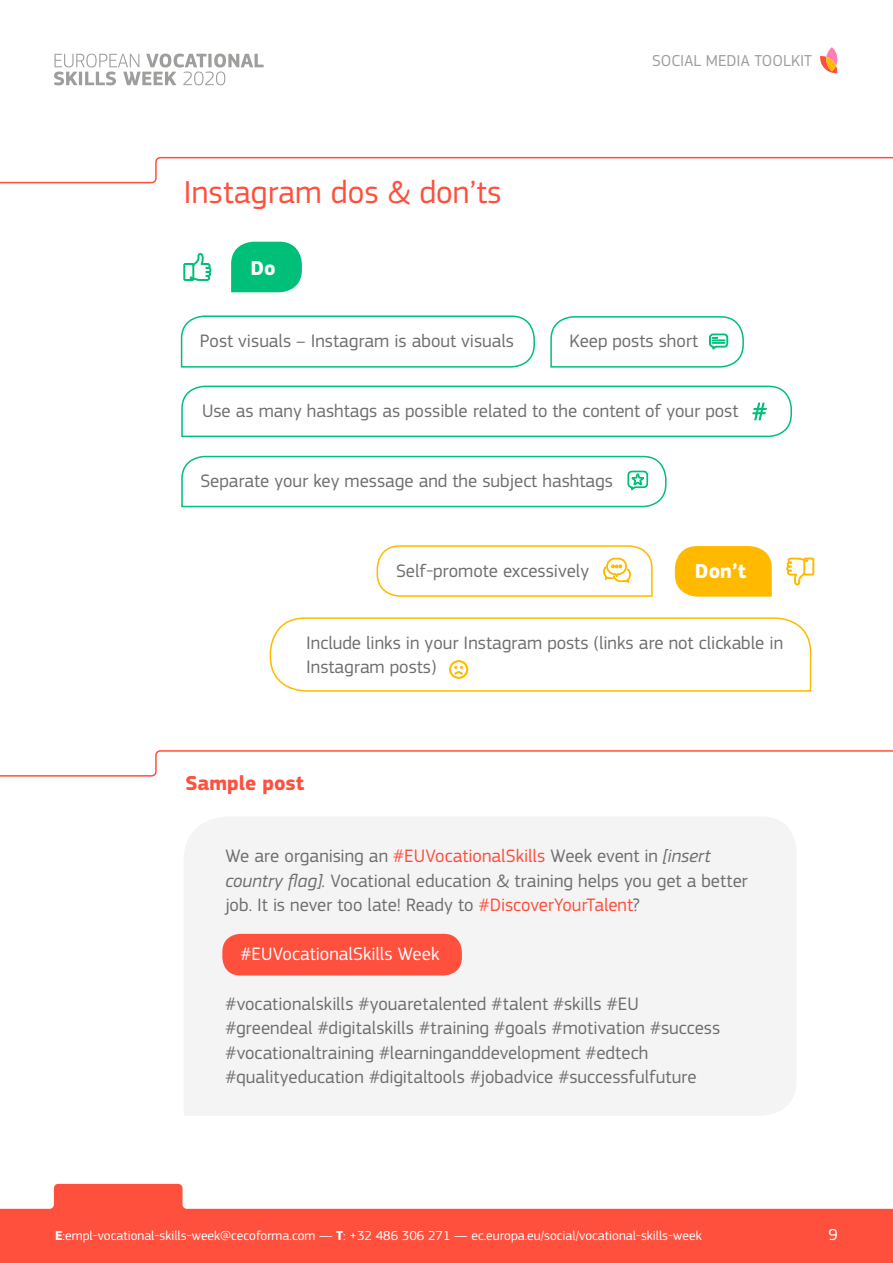
<style>
.page{position:relative;width:893px;height:1263px;background:#fff}
.page>*{position:absolute;margin:0;border:0;box-sizing:border-box;transform-origin:0 0}
.t1{font:33px "EC Square Sans Pro";color:#ff4f3d}
.t2{font:700 21px "EC Square Sans Pro";color:#ff4f3d}
.t3{font:700 21px "EC Square Sans Pro";color:#fff}
.t4{font:18.75px/24.6px "EC Square Sans Pro";color:#706f6f}
.t5{font:18.75px "EC Square Sans Pro";color:#fff}
.t6{font:16.5px "EC Square Sans Pro";color:#9e9e9c}
.t7{font:16.5px "EC Square Sans Pro";color:#fff}
.t8{font:13.5px "EC Square Sans Pro";color:#fff}
.s1{color:#ff4f3d}
.s2{font-style:italic}
.s3{font-weight:700}
</style>
<div class="page">
<svg style="left:0;top:1184px;width:893px;height:79px;fill:#ff4f3d"></svg>
<svg style="left:54px;top:54px;width:210px;height:31px"></svg>
<svg style="left:820px;top:47px;width:17px;height:26px"></svg>
<svg style="left:231px;top:242px;width:71px;height:50px"></svg>
<svg style="left:0;top:156px;width:893px;height:28px"></svg>
<svg style="left:180px;top:315px;width:355px;height:53px"></svg>
<svg style="left:675px;top:546px;width:97px;height:51px"></svg>
<svg style="left:183px;top:253px;width:28px;height:28px"></svg>
<svg style="left:786px;top:558px;width:28px;height:28px"></svg>
<svg style="left:269px;top:617px;width:543px;height:75px"></svg>
<svg style="left:550px;top:316px;width:194px;height:52px"></svg>
<svg style="left:376px;top:545px;width:277px;height:52px"></svg>
<div style="left:184px;top:817px;width:612px;height:298px;background:#f4f4f4"></div>
<svg style="left:0;top:750px;width:893px;height:27px"></svg>
<div style="left:222px;top:934px;width:240px;height:41px;background:#ff4f3d;border-radius:18px"></div>
<svg style="left:181px;top:385px;width:611px;height:53px"></svg>
<svg style="left:181px;top:455px;width:486px;height:53px"></svg>
<h1 class="t1" style="left:184px;top:173px;width:319px">Instagram dos &amp; don’ts</h1>
<p class="t3" style="left:250px;top:255px;width:27px">Do</p>
<p class="t4" style="left:200px;top:328px;width:316px">Post visuals – Instagram is about visuals</p>
<p class="t6" style="left:652px;top:51px;width:161px">SOCIAL MEDIA TOOLKIT</p>
<p class="t4" style="left:569px;top:329px;width:130px">Keep posts short</p>
<p class="t4" style="left:202px;top:398px;width:538px">Use as many hashtags as possible related to the content of your post</p>
<p class="t4" style="left:200px;top:469px;width:414px">Separate your key message and the subject hashtags</p>
<p class="t4" style="left:396px;top:558px;width:195px">Self-promote excessively</p>
<p class="t3" style="left:695px;top:558px;width:53px">Don’t</p>
<p class="t4" style="left:306px;top:630px;width:478px">Include links in your Instagram posts (links are not clickable in<br>Instagram posts)</p>
<p class="t2" style="left:185px;top:770px;width:121px">Sample post</p>
<p class="t4" style="left:225px;top:843px;width:524px">We are organising an <span class="s1">#EUVocationalSkills</span> Week event in <span class="s2">[insert country flag].</span> Vocational education &amp; training helps you get a better job. It is never too late! Ready to <span class="s1">#DiscoverYourTalent</span>?</p>
<p class="t5" style="left:241px;top:943px;width:200px">#EUVocationalSkills Week</p>
<p class="t4" style="left:225px;top:991px;width:496px">#vocationalskills #youaretalented #talent #skills #EU #greendeal #digitalskills #training #goals #motivation #success #vocationaltraining #learninganddevelopment #edtech #qualityeducation #digitaltools #jobadvice #successfulfuture</p>
<p class="t8" style="left:55px;top:1227px;width:648px"><span class="s3">E</span>:empl-vocational-skills-week@cecoforma.com — <span class="s3">T</span>: +32 486 306 271 — ec.europa.eu/social/vocational-skills-week</p>
<p class="t7" style="left:828px;top:1225px;width:11px">9</p>
</div>
